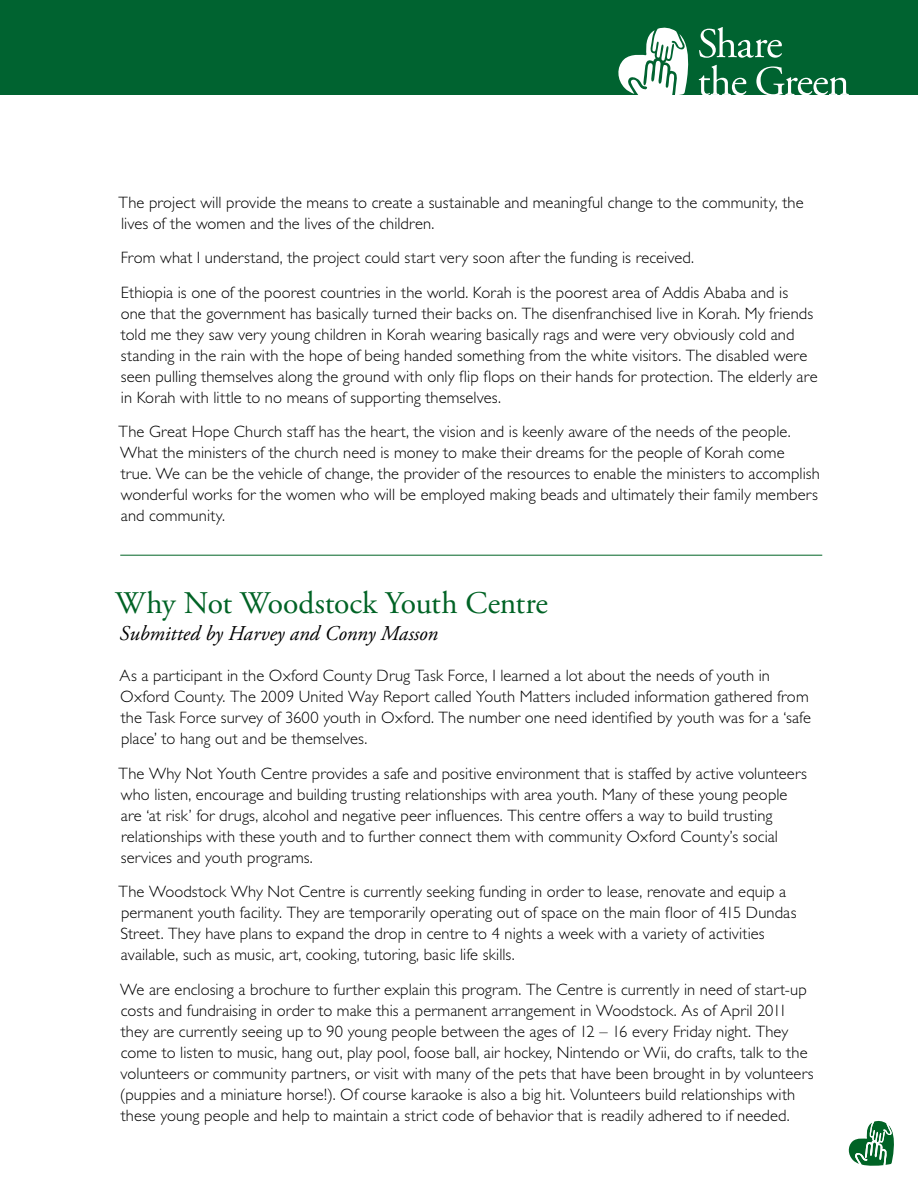
<style>
.page{position:relative;width:918px;height:1188px;background:#fff}
.page>*{position:absolute;margin:0;border:0;box-sizing:border-box;transform-origin:0 0}
.t1{font:31.5px "Adobe Garamond Pro";letter-spacing:-.01em;color:#006325}
.t2{font:italic 21px "Adobe Garamond Pro";color:#000}
.t3{font:300 16.5px/21px "Gill Sans Std";letter-spacing:.005em;color:#000}
</style>
<div class="page">
<div style="left:0;top:0;width:918px;height:94px;background:#006330"></div>
<svg style="left:849px;top:1120px;width:45px;height:46px"></svg>
<svg style="left:618px;top:27px;width:231px;height:68px"></svg>
<hr style="left:120px;top:555px;width:702px;height:1px;background:#006325">
<p class="t3" style="left:119px;top:192px;width:687px">The project will provide the means to create a sustainable and meaningful change to the community, the lives of the women and the lives of the children.</p>
<p class="t3" style="left:121px;top:241px;width:669px;line-height:34.5px">From what I understand, the project could start very soon after the funding is received.<br>Ethiopia is one of the poorest countries in the world. Korah is the poorest area of Addis Ababa and is</p>
<p class="t3" style="left:121px;top:303px;width:698px">one that the government has basically turned their backs on. The disenfranchised live in Korah. My friends told me they saw very young children in Korah wearing basically rags and were very obviously cold and standing in the rain with the hope of being handed something from the white visitors. The disabled were seen pulling themselves along the ground with only flip flops on their hands for protection. The elderly are in Korah with little to no means of supporting themselves.</p>
<p class="t3" style="left:119px;top:421px;width:703px">The Great Hope Church staff has the heart, the vision and is keenly aware of the needs of the people.<br>What the ministers of the church need is money to make their dreams for the people of Korah come<br>true. We can be the vehicle of change, the provider of the resources to enable the ministers to accomplish wonderful works for the women who will be employed making beads and ultimately their family members and community.</p>
<h1 class="t1" style="left:115px;top:584px;width:434px">Why Not Woodstock Youth Centre</h1>
<p class="t2" style="left:120px;top:621px;width:320px">Submitted by Harvey and Conny Masson</p>
<p class="t3" style="left:120px;top:665px;width:693px">As a participant in the Oxford County Drug Task Force, I learned a lot about the needs of youth in Oxford County. The 2009 United Way Report called Youth Matters included information gathered from the Task Force survey of 3600 youth in Oxford. The number one need identified by youth was for a ‘safe place’ to hang out and be themselves.</p>
<p class="t3" style="left:119px;top:763px;width:690px">The Why Not Youth Centre provides a safe and positive environment that is staffed by active volunteers who listen, encourage and building trusting relationships with area youth. Many of these young people are ‘at risk’ for drugs, alcohol and negative peer influences. This centre offers a way to build trusting relationships with these youth and to further connect them with community Oxford County’s social services and youth programs.</p>
<p class="t3" style="left:119px;top:881px;width:679px">The Woodstock Why Not Centre is currently seeking funding in order to lease, renovate and equip a permanent youth facility. They are temporarily operating out of space on the main floor of 415 Dundas Street. They have plans to expand the drop in centre to 4 nights a week with a variety of activities available, such as music, art, cooking, tutoring, basic life skills.</p>
<p class="t3" style="left:120px;top:979px;width:695px">We are enclosing a brochure to further explain this program. The Centre is currently in need of start-up costs and fundraising in order to make this a permanent arrangement in Woodstock. As of April 2011 they are currently seeing up to 90 young people between the ages of 12 – 16 every Friday night. They come to listen to music, hang out, play pool, foose ball, air hockey, Nintendo or Wii, do crafts, talk to the volunteers or community partners, or visit with many of the pets that have been brought in by volunteers (puppies and a miniature horse!). Of course karaoke is also a big hit. Volunteers build relationships with these young people and help to maintain a strict code of behavior that is readily adhered to if needed.</p>
</div>
